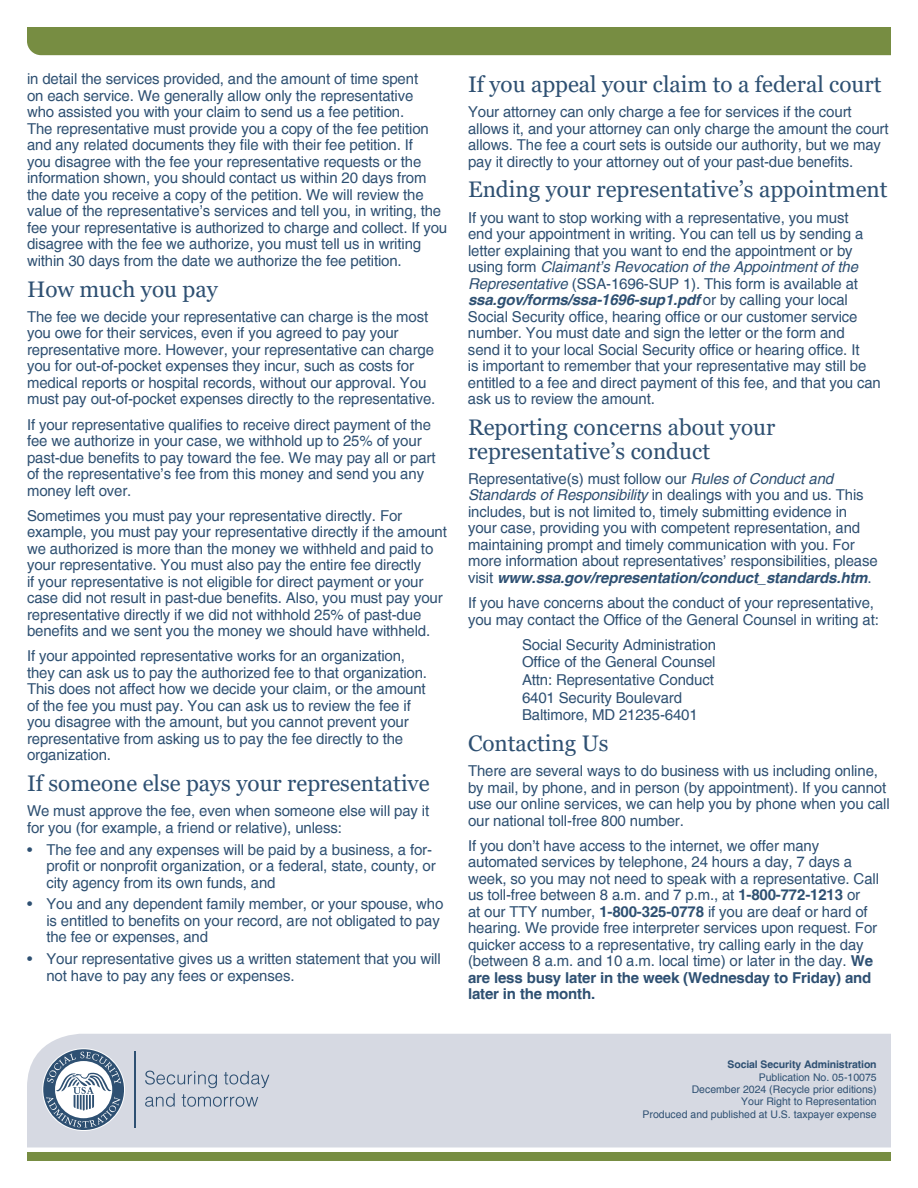
<style>
.page{position:relative;width:918px;height:1188px;background:#fff}
.page>*{position:absolute;margin:0;border:0;box-sizing:border-box;transform-origin:0 0}
.t1{font:22.5px/24px "Georgia";color:#2e5072}
.t2{font:15px/16.5px "Helvetica";letter-spacing:-.01em;color:#2e5072}
.t3{font:10.5px "Helvetica";color:#2e5072}
.t4{font:700 10.5px "Helvetica";letter-spacing:-.01em;color:#2e5072}
.s1{font-style:italic}
.s2{font-weight:700;font-style:italic}
.s3{font-weight:700}
</style>
<div class="page">
<div style="left:27px;top:27px;width:864px;height:28px;background:#778d42"></div>
<div style="left:27px;top:1034px;width:864px;height:113px;background:#d6d9e2"></div>
<div style="left:27px;top:1153px;width:864px;height:8px;background:#778d42"></div>
<svg style="left:145px;top:1071px;width:124px;height:36px;background:#bbc3d0"></svg>
<hr style="left:134px;top:1051px;width:1px;height:77px;background:#2e5072">
<svg style="left:43px;top:1049px;width:81px;height:81px"></svg>
<svg style="left:46px;top:1052px;width:75px;height:76px"></svg>
<p class="t2" style="left:27px;top:72px;width:422px">in detail the services provided, and the amount of time spent<br>on each service. We generally allow only the representative<br>who assisted you with your claim to send us a fee petition.<br>The representative must provide you a copy of the fee petition and any related documents they file with their fee petition. If<br>you disagree with the fee your representative requests or the information shown, you should contact us within 20 days from the date you receive a copy of the petition. We will review the value of the representative’s services and tell you, in writing, the fee your representative is authorized to charge and collect. If you disagree with the fee we authorize, you must tell us in writing within 30 days from the date we authorize the fee petition.</p>
<h1 class="t1" style="left:27px;top:277px;width:192px">How much you pay</h1>
<p class="t2" style="left:27px;top:309px;width:410px">The fee we decide your representative can charge is the most you owe for their services, even if you agreed to pay your representative more. However, your representative can charge you for out-of-pocket expenses they incur, such as costs for medical reports or hospital records, without our approval. You must pay out-of-pocket expenses directly to the representative.</p>
<p class="t2" style="left:27px;top:417px;width:410px">If your representative qualifies to receive direct payment of the fee we authorize in your case, we withhold up to 25% of your past-due benefits to pay toward the fee. We may pay all or part of the representative’s fee from this money and send you any money left over.</p>
<p class="t2" style="left:27px;top:508px;width:421px">Sometimes you must pay your representative directly. For example, you must pay your representative directly if the amount we authorized is more than the money we withheld and paid to your representative. You must also pay the entire fee directly<br>if your representative is not eligible for direct payment or your case did not result in past-due benefits. Also, you must pay your representative directly if we did not withhold 25% of past-due benefits and we sent you the money we should have withheld.</p>
<p class="t2" style="left:27px;top:648px;width:402px">If your appointed representative works for an organization, they can ask us to pay the authorized fee to that organization.<br>This does not affect how we decide your claim, or the amount of the fee you must pay. You can ask us to review the fee if you disagree with the amount, but you cannot prevent your representative from asking us to pay the fee directly to the organization.</p>
<h1 class="t1" style="left:27px;top:772px;width:404px">If someone else pays your representative</h1>
<p class="t2" style="left:27px;top:803px;width:404px">We must approve the fee, even when someone else will pay it for you (for example, a friend or relative), unless:</p>
<p class="t2" style="left:46px;top:842px;width:391px;text-indent:-19px">• The fee and any expenses will be paid by a business, a for&shy;profit or nonprofit organization, or a federal, state, county, or city agency from its own funds, and</p>
<p class="t2" style="left:46px;top:897px;width:398px;text-indent:-19px">• You and any dependent family member, or your spouse, who is entitled to benefits on your record, are not obligated to pay the fee or expenses, and</p>
<p class="t2" style="left:46px;top:951px;width:396px;text-indent:-19px">• Your representative gives us a written statement that you will not have to pay any fees or expenses.</p>
<h1 class="t1" style="left:468px;top:73px;width:415px">If you appeal your claim to a federal court</h1>
<p class="t2" style="left:468px;top:104px;width:422px">Your attorney can only charge a fee for services if the court allows it, and your attorney can only charge the amount the court allows. The fee a court sets is outside our authority, but we may pay it directly to your attorney out of your past-due benefits.</p>
<h1 class="t1" style="left:468px;top:178px;width:421px">Ending your representative’s appointment</h1>
<p class="t2" style="left:468px;top:210px;width:415px">If you want to stop working with a representative, you must<br>end your appointment in writing. You can tell us by sending a letter explaining that you want to end the appointment or by using form <span class="s1">Claimant’s Revocation of the Appointment of the Representative</span> (SSA-1696-SUP 1). This form is available at <span class="s2">ssa.gov/forms/ssa-1696-sup1.pdf</span> or by calling your local Social Security office, hearing office or our customer service number. You must date and sign the letter or the form and<br>send it to your local Social Security office or hearing office. It<br>is important to remember that your representative may still be entitled to a fee and direct payment of this fee, and that you can ask us to review the amount.</p>
<h1 class="t1" style="left:468px;top:415px;width:309px">Reporting concerns about your representative’s conduct</h1>
<p class="t2" style="left:468px;top:471px;width:411px">Representative(s) must follow our <span class="s1">Rules of Conduct and Standards of Responsibility</span> in dealings with you and us. This includes, but is not limited to, timely submitting evidence in your case, providing you with competent representation, and maintaining prompt and timely communication with you. For more information about representatives’ responsibilities, please visit <span class="s2">www.ssa.gov/representation/conduct_standards.htm</span>.</p>
<p class="t2" style="left:468px;top:595px;width:412px">If you have concerns about the conduct of your representative, you may contact the Office of the General Counsel in writing at:</p>
<p class="t2" style="left:522px;top:637px;width:196px">Social Security Administration</p>
<p class="t2" style="left:522px;top:654px;width:195px">Office of the General Counsel</p>
<p class="t2" style="left:522px;top:672px;width:193px">Attn: Representative Conduct</p>
<p class="t2" style="left:522px;top:690px;width:162px">6401 Security Boulevard</p>
<p class="t2" style="left:522px;top:707px;width:177px">Baltimore, MD 21235-6401</p>
<h1 class="t1" style="left:468px;top:732px;width:142px">Contacting Us</h1>
<p class="t2" style="left:468px;top:763px;width:423px">There are several ways to do business with us including online, by mail, by phone, and in person (by appointment). If you cannot use our online services, we can help you by phone when you call our national toll-free 800 number.</p>
<p class="t2" style="left:468px;top:838px;width:413px">If you don’t have access to the internet, we offer many automated services by telephone, 24 hours a day, 7 days a week, so you may not need to speak with a representative. Call us toll-free between 8 a.m. and 7 p.m., at <span class="s3">1-800-772-1213</span> or<br>at our TTY number, <span class="s3">1-800-325-0778</span> if you are deaf or hard of hearing. We provide free interpreter services upon request. For quicker access to a representative, try calling early in the day (between 8 a.m. and 10 a.m. local time) or later in the day. <span class="s3">We are less busy later in the week (Wednesday to Friday) and later in the month.</span></p>
<p class="t4" style="left:727px;top:1058px;width:151px">Social Security Administration</p>
<p class="t3" style="left:759px;top:1071px;width:119px">Publication No. 05-10075</p>
<p class="t3" style="left:692px;top:1083px;width:186px">December 2024 (Recycle prior editions)</p>
<p class="t3" style="left:741px;top:1096px;width:137px">Your Right to Representation</p>
<p class="t3" style="left:643px;top:1108px;width:236px">Produced and published at U.S. taxpayer expense</p>
</div>
